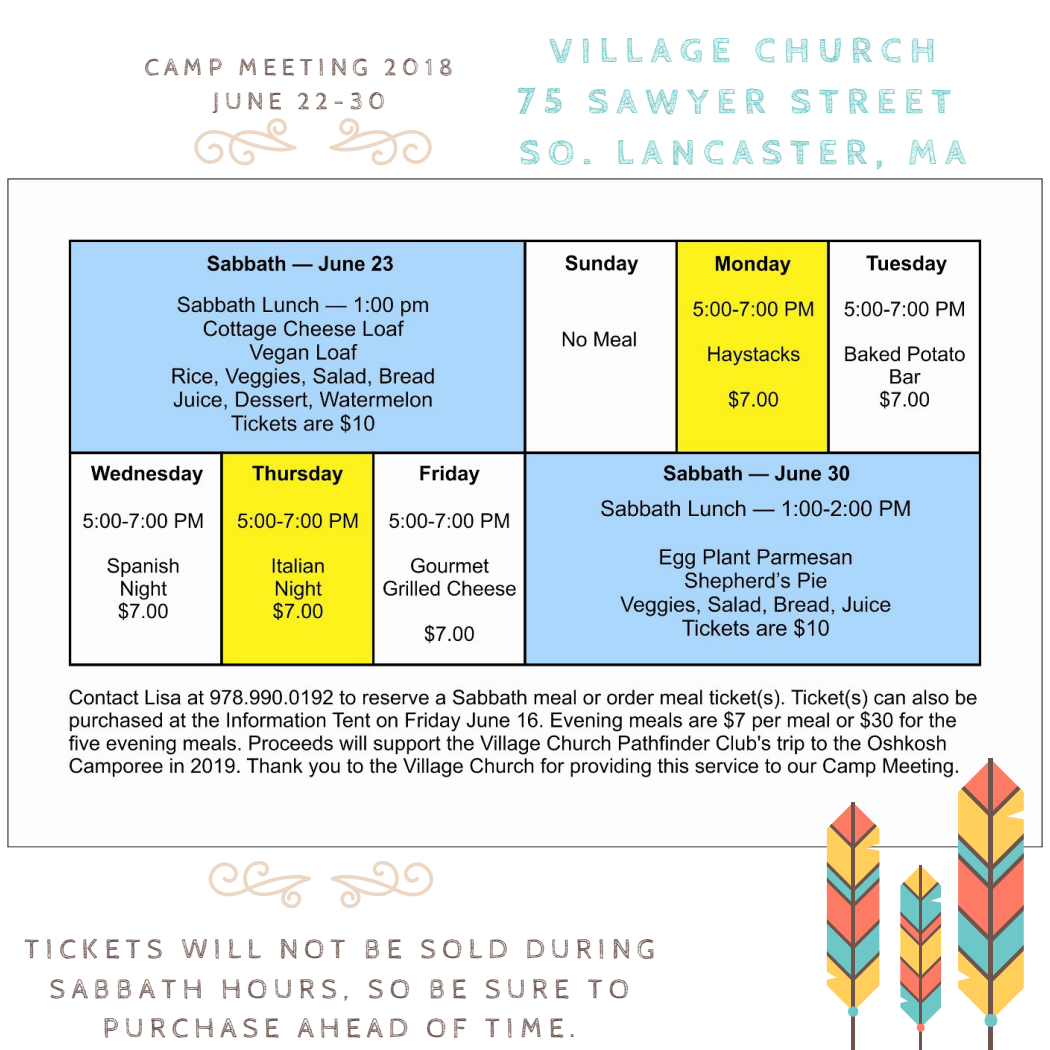
<style>
.page{position:relative;width:1050px;height:1050px;background:#fff}
.page>*{position:absolute;margin:0;border:0;box-sizing:border-box;transform-origin:0 0}
.t1{font:700 36.93px/51.1px "Cabin Sketch";letter-spacing:.22em;color:#6dc7c7;text-align:center}
.t2{font:28.18px/39.4px "Cabin Sketch";letter-spacing:.22em;color:#6d554e;text-align:center}
.t3{font:24.68px/34.1px "Cabin Sketch";letter-spacing:.22em;color:#6d554e;text-align:center}
</style>
<div class="page">
<svg style="left:331px;top:861px;width:102px;height:47px"></svg>
<svg style="left:209px;top:861px;width:102px;height:47px"></svg>
<img style="left:8px;top:178px;width:1034px;height:670px">
<svg style="left:329px;top:118px;width:103px;height:47px"></svg>
<svg style="left:194px;top:118px;width:103px;height:47px"></svg>
<hr style="left:989px;top:759px;width:4px;height:291px;background:#6d554e">
<svg style="left:958px;top:759px;width:66px;height:262px"></svg>
<div style="left:985px;top:1014px;width:12px;height:13px;background:#6dc7c7;border-radius:50%"></div>
<hr style="left:919px;top:865px;width:3px;height:185px;background:#6d554e">
<svg style="left:900px;top:866px;width:41px;height:162px"></svg>
<div style="left:917px;top:1024px;width:8px;height:8px;background:#fd7b65;border-radius:50%"></div>
<hr style="left:851px;top:802px;width:4px;height:248px;background:#6d554e">
<svg style="left:827px;top:802px;width:52px;height:210px"></svg>
<div style="left:848px;top:1006px;width:10px;height:11px;background:#6dc7c7;border-radius:50%"></div>
<p class="t3" style="left:145px;top:51px;width:310px">CAMP MEETING 2018<br>JUNE 22-30</p>
<h1 class="t1" style="left:518px;top:26px;width:450px">VILLAGE CHURCH<br>75 SAWYER STREET<br>SO. LANCASTER, MA</h1>
<p class="t2" style="left:24px;top:930px;width:632px">TICKETS WILL NOT BE SOLD DURING<br>SABBATH HOURS, SO BE SURE TO<br>PURCHASE AHEAD OF TIME.</p>
</div>
